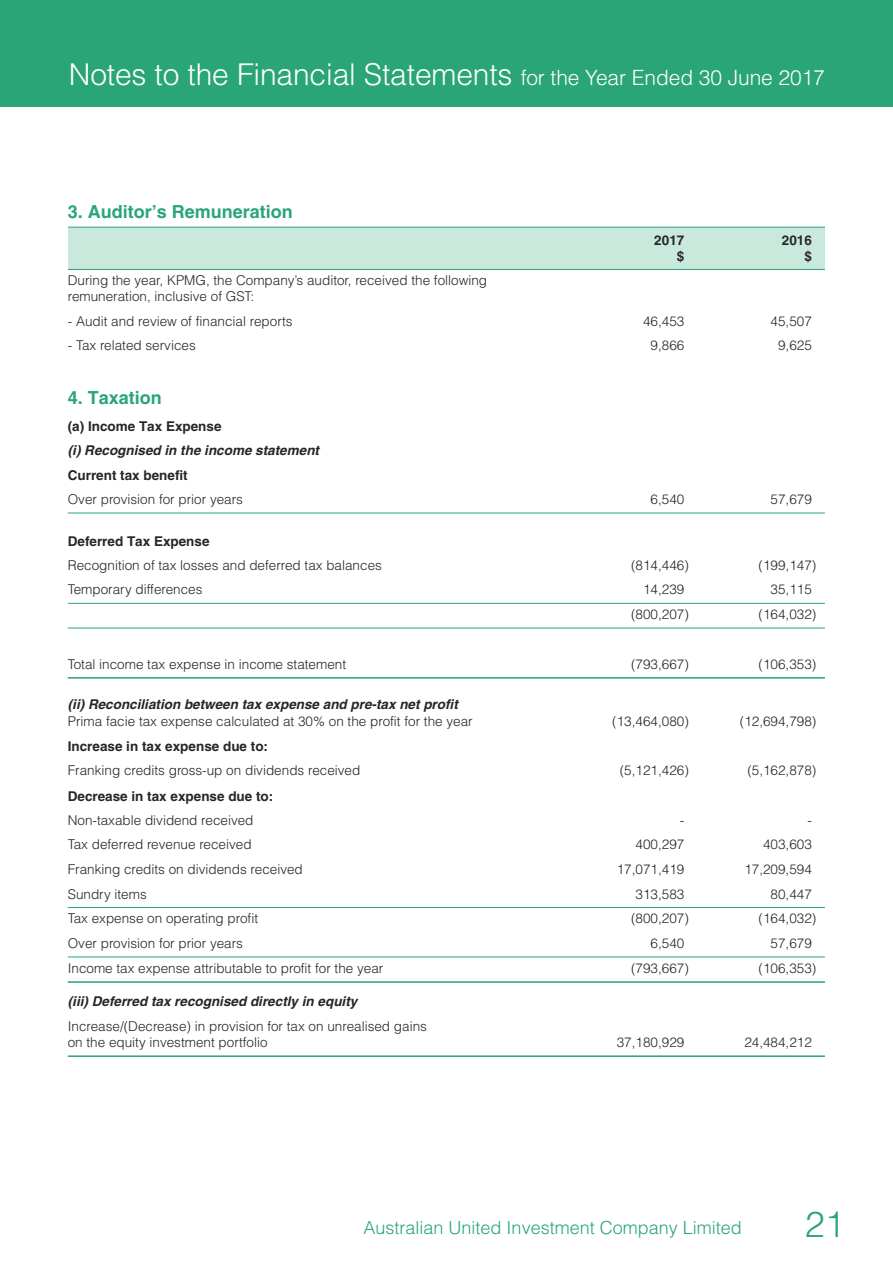
<style>
.page{position:relative;width:893px;height:1263px;background:#fff}
.page>*{position:absolute;margin:0;border:0;box-sizing:border-box;transform-origin:0 0}
.t1{font:300 36px "Helvetica";color:#29a578}
.t2{font:300 30px "Helvetica";letter-spacing:-.005em;color:#fff}
.t3{font:300 18px "Helvetica";color:#29a578}
.t4{font:700 18px "Helvetica";color:#29a578}
.t5{font:300 13.5px/16.2px "Helvetica";color:#272526}
.t6{font:italic 700 13.5px "Helvetica";color:#272526}
.t7{font:700 13.5px "Helvetica";color:#272526}
.s1{font-size:21px}
</style>
<div class="page">
<div style="left:68px;top:227px;width:757px;height:42px;background:#cae9dd"></div>
<hr style="left:68px;top:269px;width:757px;height:1px;background:#29a578">
<hr style="left:68px;top:227px;width:757px;height:1px;background:#29a578">
<div style="left:0;top:0;width:893px;height:106px;background:#29a578"></div>
<hr style="left:68px;top:513px;width:757px;height:1px;background:#29a578">
<hr style="left:68px;top:603px;width:757px;height:1px;background:#29a578">
<hr style="left:68px;top:628px;width:757px;height:1px;background:#29a578">
<hr style="left:68px;top:677px;width:757px;height:1px;background:#29a578">
<hr style="left:68px;top:907px;width:757px;height:1px;background:#29a578">
<hr style="left:68px;top:956px;width:757px;height:1px;background:#29a578">
<hr style="left:68px;top:981px;width:757px;height:2px;background:#29a578">
<hr style="left:68px;top:1055px;width:757px;height:2px;background:#29a578">
<h2 class="t2" style="left:69px;top:64px;width:758px">Notes to the Financial Statements <span class="s1">for the Year Ended 30 June 2017</span></h2>
<h3 class="t4" style="left:68px;top:201px;width:227px">3. Auditor’s Remuneration</h3>
<p class="t7" style="left:654px;top:232px;width:32px">2017</p>
<p class="t7" style="left:782px;top:232px;width:32px">2016</p>
<p class="t7" style="left:677px;top:248px;width:9px">$</p>
<p class="t7" style="left:804px;top:248px;width:9px">$</p>
<p class="t5" style="left:68px;top:273px;width:421px">During the year, KPMG, the Company’s auditor, received the following remuneration, inclusive of GST:</p>
<p class="t5" style="left:68px;top:314px;width:226px">- Audit and review of financial reports</p>
<p class="t5" style="left:643px;top:314px;width:43px">46,453</p>
<p class="t5" style="left:771px;top:314px;width:43px">45,507</p>
<p class="t5" style="left:68px;top:339px;width:130px">- Tax related services</p>
<p class="t5" style="left:651px;top:339px;width:35px">9,866</p>
<p class="t5" style="left:778px;top:339px;width:35px">9,625</p>
<h3 class="t4" style="left:68px;top:387px;width:96px">4. Taxation</h3>
<p class="t7" style="left:68px;top:418px;width:155px">(a) Income Tax Expense</p>
<p class="t6" style="left:68px;top:442px;width:253px">(i) Recognised in the income statement</p>
<p class="t7" style="left:68px;top:468px;width:122px">Current tax benefit</p>
<p class="t5" style="left:68px;top:492px;width:177px">Over provision for prior years</p>
<p class="t5" style="left:651px;top:492px;width:35px">6,540</p>
<p class="t5" style="left:771px;top:492px;width:43px">57,679</p>
<p class="t7" style="left:68px;top:533px;width:143px">Deferred Tax Expense</p>
<p class="t5" style="left:68px;top:558px;width:316px">Recognition of tax losses and deferred tax balances</p>
<p class="t5" style="left:631px;top:558px;width:59px">(814,446)</p>
<p class="t5" style="left:759px;top:558px;width:59px">(199,147)</p>
<p class="t5" style="left:68px;top:583px;width:136px">Temporary differences</p>
<p class="t5" style="left:643px;top:583px;width:43px">14,239</p>
<p class="t5" style="left:771px;top:583px;width:43px">35,115</p>
<p class="t5" style="left:631px;top:607px;width:59px">(800,207)</p>
<p class="t5" style="left:759px;top:607px;width:59px">(164,032)</p>
<p class="t5" style="left:68px;top:657px;width:280px">Total income tax expense in income statement</p>
<p class="t5" style="left:631px;top:657px;width:59px">(793,667)</p>
<p class="t5" style="left:759px;top:657px;width:59px">(106,353)</p>
<p class="t6" style="left:68px;top:697px;width:392px">(ii) Reconciliation between tax expense and pre-tax net profit</p>
<p class="t5" style="left:68px;top:714px;width:406px">Prima facie tax expense calculated at 30% on the profit for the year</p>
<p class="t5" style="left:612px;top:714px;width:78px">(13,464,080)</p>
<p class="t5" style="left:740px;top:714px;width:78px">(12,694,798)</p>
<p class="t7" style="left:68px;top:739px;width:202px">Increase in tax expense due to:</p>
<p class="t5" style="left:68px;top:763px;width:294px">Franking credits gross-up on dividends received</p>
<p class="t5" style="left:620px;top:763px;width:71px">(5,121,426)</p>
<p class="t5" style="left:747px;top:763px;width:71px">(5,162,878)</p>
<p class="t7" style="left:68px;top:788px;width:207px">Decrease in tax expense due to:</p>
<p class="t5" style="left:68px;top:813px;width:187px">Non-taxable dividend received</p>
<p class="t5" style="left:680px;top:813px;width:6px">-</p>
<p class="t5" style="left:807px;top:813px;width:6px">-</p>
<p class="t5" style="left:68px;top:838px;width:185px">Tax deferred revenue received</p>
<p class="t5" style="left:635px;top:838px;width:50px">400,297</p>
<p class="t5" style="left:763px;top:838px;width:50px">403,603</p>
<p class="t5" style="left:68px;top:862px;width:237px">Franking credits on dividends received</p>
<p class="t5" style="left:617px;top:862px;width:69px">17,071,419</p>
<p class="t5" style="left:744px;top:862px;width:69px">17,209,594</p>
<p class="t5" style="left:68px;top:887px;width:80px">Sundry items</p>
<p class="t5" style="left:635px;top:887px;width:50px">313,583</p>
<p class="t5" style="left:771px;top:887px;width:43px">80,447</p>
<p class="t5" style="left:68px;top:912px;width:192px">Tax expense on operating profit</p>
<p class="t5" style="left:631px;top:912px;width:59px">(800,207)</p>
<p class="t5" style="left:759px;top:912px;width:59px">(164,032)</p>
<p class="t5" style="left:68px;top:936px;width:177px">Over provision for prior years</p>
<p class="t5" style="left:651px;top:936px;width:35px">6,540</p>
<p class="t5" style="left:771px;top:936px;width:43px">57,679</p>
<p class="t5" style="left:68px;top:961px;width:317px">Income tax expense attributable to profit for the year</p>
<p class="t5" style="left:631px;top:961px;width:59px">(793,667)</p>
<p class="t5" style="left:759px;top:961px;width:59px">(106,353)</p>
<p class="t6" style="left:68px;top:993px;width:291px">(iii) Deferred tax recognised directly in equity</p>
<p class="t5" style="left:68px;top:1019px;width:361px">Increase/(Decrease) in provision for tax on unrealised gains on the equity investment portfolio</p>
<p class="t5" style="left:617px;top:1035px;width:69px">37,180,929</p>
<p class="t5" style="left:744px;top:1035px;width:69px">24,484,212</p>
<h3 class="t3" style="left:364px;top:1221px;width:380px">Australian United Investment Company Limited</h3>
<h1 class="t1" style="left:805px;top:1211px;width:42px">21</h1>
</div>
